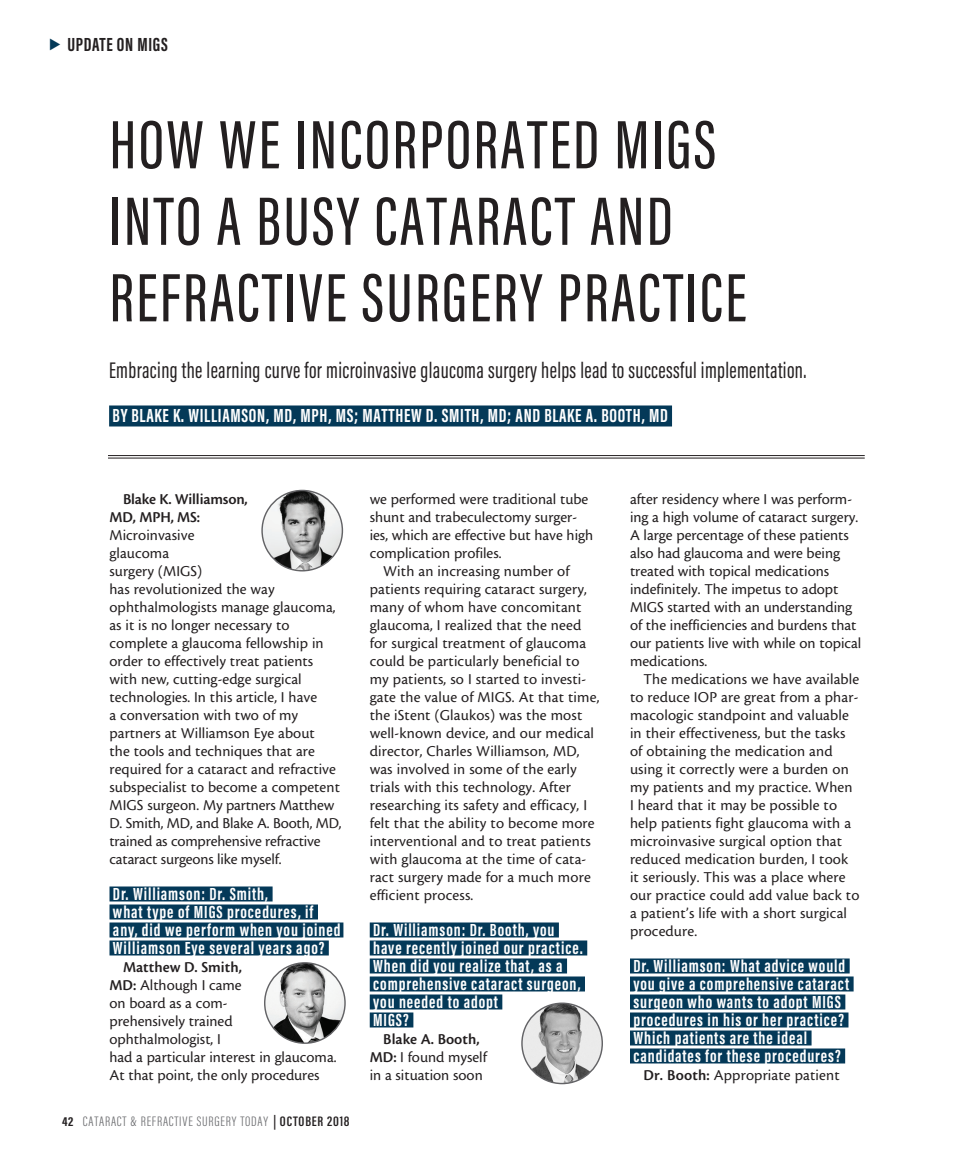
<style>
.page{position:relative;width:972px;height:1161px;background:#fff}
.page>*{position:absolute;margin:0;border:0;box-sizing:border-box;transform-origin:0 0}
.headline{font:500 70.5px/76.5px "Acumin Pro Extra Cond";letter-spacing:.035em;color:#231f20}
.deck{font:23.25px "Acumin Pro Extra Cond";letter-spacing:.015em;color:#231f20}
.author{font:700 19.5px "Acumin Pro Extra Cond";letter-spacing:.035em;color:#fff}
.t1{font:700 19.5px "Acumin Pro Extra Cond";letter-spacing:.035em;color:#231f20}
.subhead_question_hig{font:700 18px/18px "Acumin Pro Extra Cond";letter-spacing:.05em;color:#fff}
.body{font:15.75px/18px "Cronos MM 408 10";letter-spacing:.005em;color:#231f20}
.t2{font:300 14.1px "Acumin Pro Extra Cond";letter-spacing:.05em;color:#6c6d70;scale:1.11 1}
.s1{font-family:"Cronos MM 574 10"}
.s2{font-weight:700;font-size:13.35px;color:#231f20}
.s3{font-weight:600;color:#231f20}
</style>
<div class="page">
<div style="left:110px;top:886px;width:163px;height:16px;background:#043958"></div>
<div style="left:110px;top:904px;width:208px;height:16px;background:#043958"></div>
<div style="left:110px;top:922px;width:233px;height:16px;background:#043958"></div>
<div style="left:110px;top:940px;width:219px;height:16px;background:#043958"></div>
<div style="left:370px;top:922px;width:189px;height:16px;background:#043958"></div>
<div style="left:370px;top:940px;width:217px;height:16px;background:#043958"></div>
<div style="left:370px;top:958px;width:197px;height:16px;background:#043958"></div>
<div style="left:370px;top:976px;width:215px;height:16px;background:#043958"></div>
<div style="left:370px;top:994px;width:132px;height:16px;background:#043958"></div>
<div style="left:370px;top:1012px;width:43px;height:16px;background:#043958"></div>
<div style="left:630px;top:958px;width:220px;height:16px;background:#043958"></div>
<div style="left:630px;top:976px;width:224px;height:16px;background:#043958"></div>
<div style="left:630px;top:994px;width:215px;height:16px;background:#043958"></div>
<div style="left:630px;top:1012px;width:218px;height:16px;background:#043958"></div>
<div style="left:630px;top:1030px;width:182px;height:16px;background:#043958"></div>
<div style="left:630px;top:1048px;width:215px;height:16px;background:#043958"></div>
<div style="left:109px;top:405px;width:563px;height:21px;background:#043958"></div>
<hr style="left:108px;top:455px;width:757px;height:1px;background:#231f20">
<hr style="left:108px;top:458px;width:757px;height:1px;background:#231f20">
<img style="left:265px;top:963px;width:80px;height:80px;border-radius:40px">
<div style="left:264px;top:962px;width:82px;height:82px;border:1px solid #636366;border-radius:50%"></div>
<img style="left:262px;top:490px;width:80px;height:81px;border-radius:40px">
<div style="left:261px;top:490px;width:82px;height:82px;border:1px solid #636366;border-radius:50%"></div>
<img style="left:522px;top:1003px;width:80px;height:81px;border-radius:40px">
<div style="left:521px;top:1003px;width:82px;height:81px;border:1px solid #636366;border-radius:50%"></div>
<p class="t1" style="left:67px;top:32px;width:102px">UPDATE ON MIGS</p>
<p class="headline" style="left:110px;top:106px;width:638px">HOW WE INCORPORATED MIGS<br>INTO A BUSY CATARACT AND<br>REFRACTIVE SURGERY PRACTICE</p>
<p class="deck" style="left:109px;top:356px;width:699px">Embracing the learning curve for microinvasive glaucoma surgery helps lead to successful implementation.</p>
<p class="author" style="left:113px;top:403px;width:557px">BY BLAKE K. WILLIAMSON, MD, MPH, MS; MATTHEW D. SMITH, MD; AND BLAKE A. BOOTH, MD</p>
<p class="body" style="left:110px;top:490px;width:234px;text-indent:14px"><span class="s1">Blake K. Williamson,<br>MD, MPH, MS:<br></span>Microinvasive<br>glaucoma<br>surgery (MIGS)<br>has revolutionized the way ophthalmologists manage glaucoma, as it is no longer necessary to complete a glaucoma fellowship in order to effectively treat patients with new, cutting-edge surgical technologies. In this article, I have<br>a conversation with two of my partners at Williamson Eye about<br>the tools and techniques that are required for a cataract and refractive subspecialist to become a competent<br>MIGS surgeon. My partners Matthew<br>D. Smith, MD, and Blake A. Booth, MD, trained as comprehensive refractive cataract surgeons like myself.</p>
<p class="subhead_question_hig" style="left:113px;top:885px;width:229px">Dr. Williamson: Dr. Smith,<br>what type of MIGS procedures, if any, did we perform when you joined<br>Williamson Eye several years ago?</p>
<p class="body" style="left:110px;top:958px;width:228px;text-indent:14px"><span class="s1">Matthew D. Smith,<br>MD:</span> Although I came<br>on board as a com-<br>prehensively trained ophthalmologist, I<br>had a particular interest in glaucoma.<br>At that point, the only procedures</p>
<p class="t2" style="left:62px;top:1113px;width:261px"><span class="s2">42</span> CATARACT &amp; REFRACTIVE SURGERY TODAY <span class="s3">| OCTOBER 2018</span></p>
<p class="body" style="left:370px;top:490px;width:225px">we performed were traditional tube shunt and trabeculectomy surger&shy;ies, which are effective but have high complication profiles.</p>
<p class="body" style="left:370px;top:562px;width:231px;text-indent:14px">With an increasing number of patients requiring cataract surgery, many of whom have concomitant glaucoma, I realized that the need for surgical treatment of glaucoma could be particularly beneficial to my patients, so I started to investi&shy;gate the value of MIGS. At that time, the iStent (Glaukos) was the most well-known device, and our medical director, Charles Williamson, MD, was involved in some of the early trials with this technology. After researching its safety and efficacy, I felt that the ability to become more interventional and to treat patients with glaucoma at the time of cata&shy;ract surgery made for a much more efficient process.</p>
<p class="subhead_question_hig" style="left:373px;top:921px;width:211px">Dr. Williamson: Dr. Booth, you have recently joined our practice.<br>When did you realize that, as a comprehensive cataract surgeon, you needed to adopt<br>MIGS?</p>
<p class="body" style="left:370px;top:1030px;width:119px;text-align:center"><span class="s1">Blake A. Booth,<br>MD:</span> I found myself in a situation soon</p>
<p class="body" style="left:630px;top:490px;width:233px">after residency where I was perform&shy;ing a high volume of cataract surgery.<br>A large percentage of these patients also had glaucoma and were being treated with topical medications indefinitely. The impetus to adopt MIGS started with an understanding of the inefficiencies and burdens that our patients live with while on topical medications.</p>
<p class="body" style="left:630px;top:670px;width:231px;text-indent:14px">The medications we have available to reduce IOP are great from a phar&shy;macologic standpoint and valuable in their effectiveness, but the tasks of obtaining the medication and using it correctly were a burden on my patients and my practice. When I heard that it may be possible to help patients fight glaucoma with a microinvasive surgical option that reduced medication burden, I took it seriously. This was a place where our practice could add value back to a patient’s life with a short surgical procedure.</p>
<p class="subhead_question_hig" style="left:633px;top:957px;width:217px">Dr. Williamson: What advice would you give a comprehensive cataract surgeon who wants to adopt MIGS procedures in his or her practice?<br>Which patients are the ideal candidates for these procedures?</p>
<p class="body" style="left:644px;top:1066px;width:198px"><span class="s1">Dr. Booth:</span> Appropriate patient</p>
</div>
